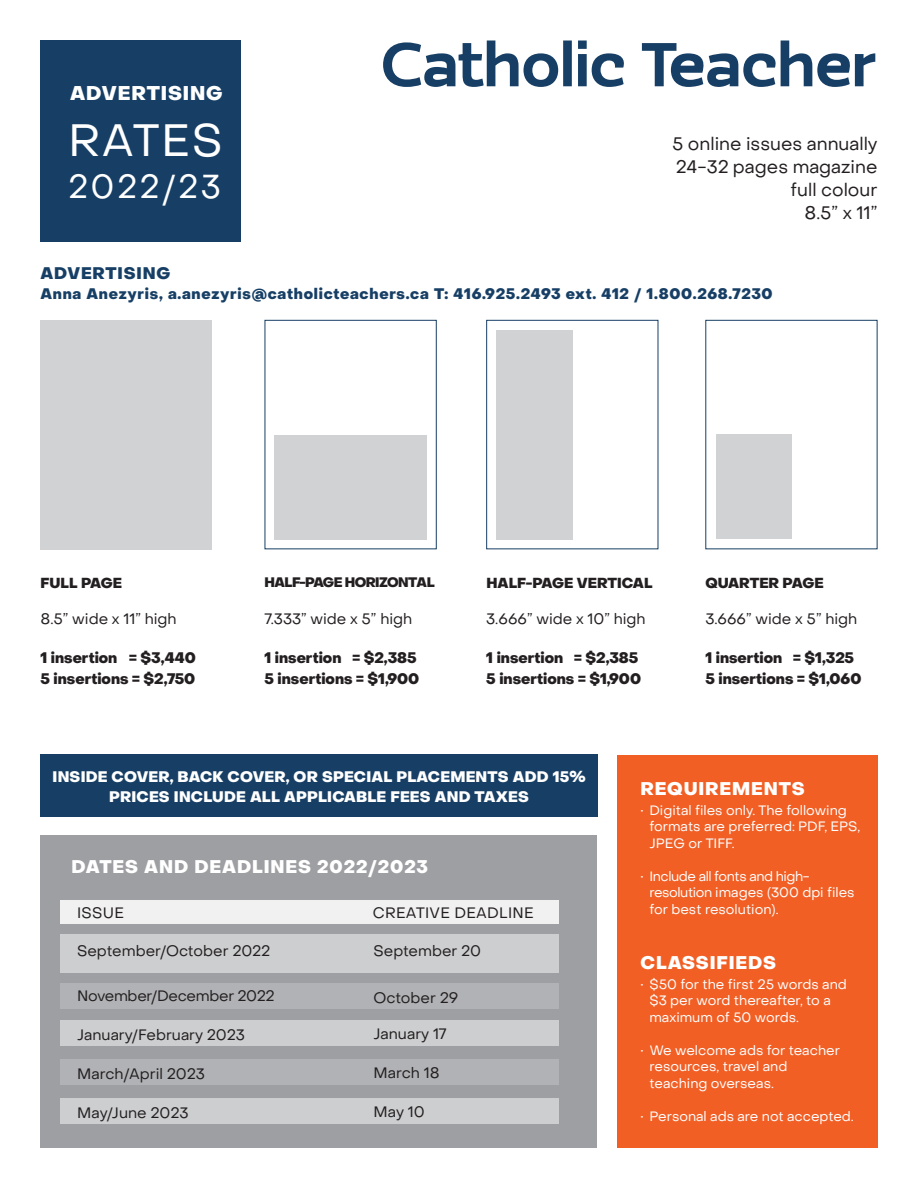
<style>
.page{position:relative;width:918px;height:1188px;background:#fff}
.page>*{position:absolute;margin:0;border:0;box-sizing:border-box;transform-origin:0 0}
.t1{font:45px "Object Sans";letter-spacing:.04em;color:#fff}
.t2{font:33px "Object Sans";letter-spacing:.08em;color:#fff}
.t3{font:800 19.5px "Object Sans";letter-spacing:.045em;color:#fff}
.t4{font:18px/23.2px "Object Sans";color:#231f20;text-align:right}
.t5{font:800 18px "Object Sans";letter-spacing:.05em;color:#fff}
.t6{font:800 16.5px "Object Sans";letter-spacing:.05em;color:#173f65}
.t7{font:15px "Object Sans";color:#231f20}
.t8{font:800 15px/20.2px "Object Sans";color:#231f20}
.t9{font:800 15px/20.2px "Object Sans";letter-spacing:.015em;color:#fff;text-align:center}
.t10{font:800 15px "Object Sans";letter-spacing:.05em;color:#173f65}
.t11{font:15px "Object Sans";letter-spacing:-.02em;color:#231f20}
.t12{font:15px "Object Sans";letter-spacing:.02em;color:#231f20}
.t13{font:800 14.25px "Object Sans";color:#231f20}
.t14{font:13.5px/16.5px "Object Sans";color:#fff}
.t15{font:13.5px/16.5px "Object Sans";letter-spacing:-.03em;color:#fff}
.t16{font:800 13.5px "Object Sans";letter-spacing:-.04em;color:#231f20}
</style>
<div class="page">
<div style="left:40px;top:755px;width:558px;height:62px;background:#173f65"></div>
<div style="left:40px;top:40px;width:201px;height:202px;background:#173f65"></div>
<div style="left:617px;top:755px;width:261px;height:393px;background:#f15f25"></div>
<div style="left:40px;top:835px;width:557px;height:313px;background:#9d9fa2"></div>
<div style="left:61px;top:934px;width:498px;height:39px;background:#cdced0"></div>
<div style="left:61px;top:900px;width:498px;height:24px;background:#f1f1f1"></div>
<div style="left:61px;top:1020px;width:498px;height:26px;background:#cdced0"></div>
<div style="left:61px;top:1098px;width:498px;height:26px;background:#cdced0"></div>
<div style="left:61px;top:983px;width:498px;height:26px;background:#b1b2b5"></div>
<div style="left:61px;top:1059px;width:498px;height:26px;background:#b1b2b5"></div>
<div style="left:40px;top:320px;width:172px;height:229px;background:#d1d2d4"></div>
<div style="left:265px;top:320px;width:172px;height:229px;border:1px solid #173f65"></div>
<div style="left:486px;top:320px;width:172px;height:229px;border:1px solid #173f65"></div>
<div style="left:275px;top:435px;width:152px;height:105px;background:#d1d2d4"></div>
<div style="left:496px;top:330px;width:76px;height:210px;background:#d1d2d4"></div>
<div style="left:716px;top:434px;width:75px;height:105px;background:#d1d2d4"></div>
<svg style="left:383px;top:40px;width:492px;height:47px"></svg>
<h3 class="t3" style="left:70px;top:81px;width:154px">ADVERTISING</h3>
<h1 class="t1" style="left:68px;top:112px;width:156px">RATES</h1>
<h2 class="t2" style="left:68px;top:166px;width:154px">2022/23</h2>
<h3 class="t4" style="left:672px;top:132px;width:207px">5 online issues annually<br>24-32 pages magazine full colour<br>8.5” x 11”</h3>
<p class="t6" style="left:40px;top:263px;width:131px">ADVERTISING</p>
<p class="t10" style="left:40px;top:284px;width:734px">Anna Anezyris, a.anezyris@catholicteachers.ca T: 416.925.2493 ext. 412 / 1.800.268.7230</p>
<p class="t13" style="left:40px;top:574px;width:83px">FULL PAGE</p>
<p class="t16" style="left:265px;top:574px;width:172px">HALF-PAGE HORIZONTAL</p>
<p class="t13" style="left:486px;top:574px;width:168px">HALF-PAGE VERTICAL</p>
<p class="t13" style="left:705px;top:574px;width:120px">QUARTER PAGE</p>
<p class="t7" style="left:40px;top:609px;width:138px">8.5” wide x 11” high</p>
<p class="t8" style="left:40px;top:648px;width:157px">1 insertion = $3,440<br>5 insertions = $2,750</p>
<p class="t7" style="left:265px;top:609px;width:149px">7.333” wide x 5” high</p>
<p class="t8" style="left:265px;top:648px;width:156px">1 insertion = $2,385<br>5 insertions = $1,900</p>
<p class="t7" style="left:486px;top:609px;width:161px">3.666” wide x 10” high</p>
<p class="t8" style="left:486px;top:648px;width:156px">1 insertion = $2,385<br>5 insertions = $1,900</p>
<p class="t7" style="left:705px;top:609px;width:153px">3.666” wide x 5” high</p>
<p class="t8" style="left:705px;top:648px;width:158px">1 insertion = $1,325<br>5 insertions = $1,060</p>
<p class="t9" style="left:53px;top:767px;width:535px">INSIDE COVER, BACK COVER, OR SPECIAL PLACEMENTS ADD 15%<br>PRICES INCLUDE ALL APPLICABLE FEES AND TAXES</p>
<h3 class="t5" style="left:71px;top:855px;width:358px">DATES AND DEADLINES 2022/2023</h3>
<p class="t7" style="left:77px;top:903px;width:48px">ISSUE</p>
<p class="t12" style="left:373px;top:903px;width:163px">CREATIVE DEADLINE</p>
<p class="t7" style="left:77px;top:942px;width:195px">September/October 2022</p>
<p class="t11" style="left:77px;top:987px;width:199px">November/December 2022</p>
<p class="t7" style="left:77px;top:1026px;width:169px">January/February 2023</p>
<p class="t7" style="left:77px;top:1065px;width:129px">March/April 2023</p>
<p class="t7" style="left:77px;top:1104px;width:113px">May/June 2023</p>
<p class="t7" style="left:374px;top:942px;width:109px">September 20</p>
<p class="t7" style="left:374px;top:988px;width:86px">October 29</p>
<p class="t7" style="left:374px;top:1024px;width:75px">January 17</p>
<p class="t7" style="left:374px;top:1063px;width:68px">March 18</p>
<p class="t7" style="left:374px;top:1102px;width:53px">May 10</p>
<h3 class="t5" style="left:640px;top:778px;width:166px">REQUIREMENTS</h3>
<p class="t14" style="left:649px;top:802px;width:213px;text-indent:-9px">• Digital files only. The following formats are preferred: PDF, EPS,<br>JPEG or TIFF.</p>
<p class="t15" style="left:649px;top:868px;width:207px;text-indent:-9px">• Include all fonts and high&shy;resolution images (300 dpi files for best resolution).</p>
<h3 class="t5" style="left:640px;top:952px;width:137px">CLASSIFIEDS</h3>
<p class="t14" style="left:649px;top:976px;width:199px;text-indent:-9px">• $50 for the first 25 words and $3 per word thereafter, to a maximum of 50 words.</p>
<p class="t14" style="left:649px;top:1042px;width:192px;text-indent:-9px">• We welcome ads for teacher resources, travel and teaching overseas.</p>
<p class="t14" style="left:640px;top:1108px;width:215px">• Personal ads are not accepted.</p>
</div>
